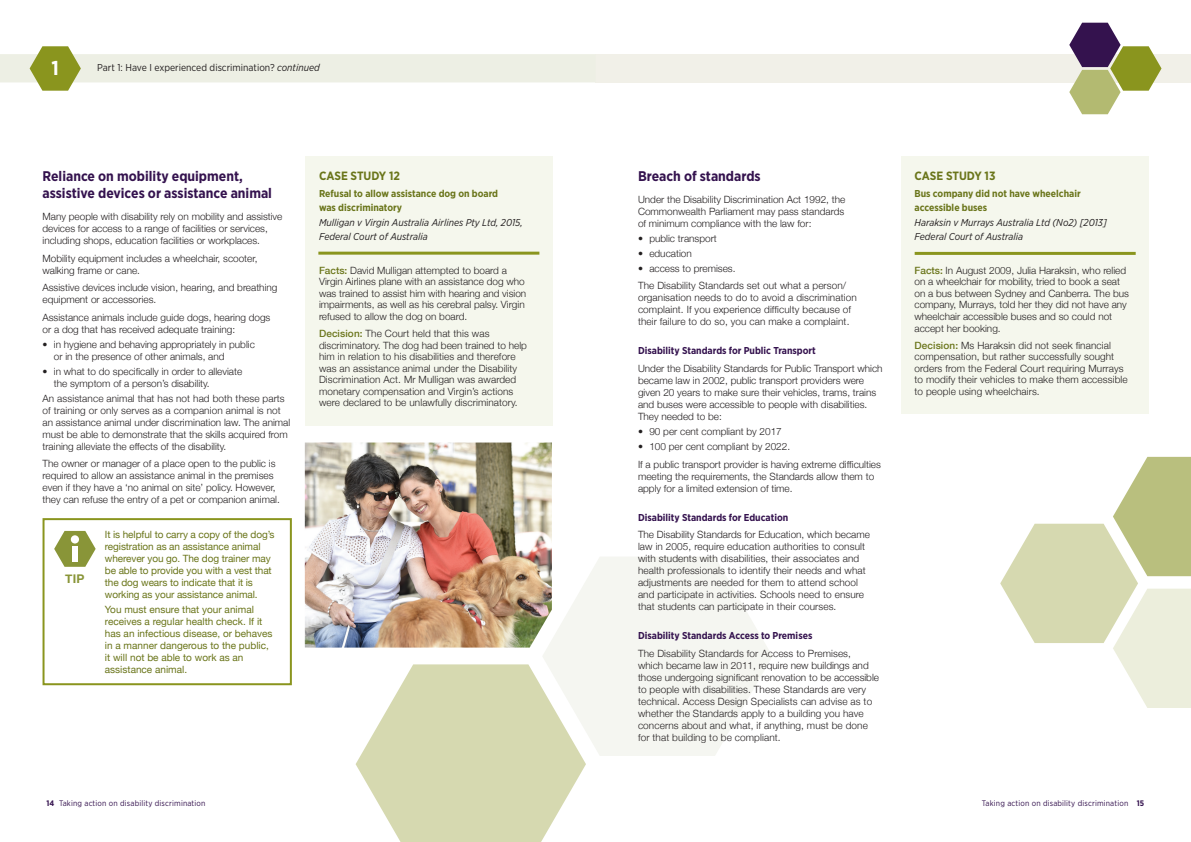
<style>
.page{position:relative;width:1191px;height:842px;background:#fff}
.page>*{position:absolute;margin:0;border:0;box-sizing:border-box;transform-origin:0 0}
.t1{font:700 20px "Gotham Narrow";color:#fff}
.t2{font:700 14px/16.8px "Gotham Narrow";color:#34124e}
.t3{font:700 12px "Gotham Narrow";color:#6a751a}
.t4{font:700 12px "Helvetica Neue";color:#899538}
.t5{font:300 10px/12px "Helvetica Neue";color:#231f20}
.t6{font:10px/12px "Helvetica Neue";letter-spacing:-.01em;color:#6a751a}
.t7{font:italic 10px/13.8px "Gotham Narrow";color:#231f20}
.t8{font:700 10px "Gotham Narrow";color:#34124e}
.t9{font:700 10px/13.8px "Gotham Narrow";color:#6a751a}
.t10{font:10px "Gotham Narrow";color:#231f20}
.t11{font:8px "Gotham Narrow";letter-spacing:.02em;color:#34124e}
.s1{font-style:italic}
.s2{font-weight:500;color:#6a751a}
.s3{font-weight:700}
</style>
<div class="page">
<div style="left:595px;top:54px;width:596px;height:29px;background:#f1f0e8"></div>
<svg style="left:1069px;top:23px;width:92px;height:91px"></svg>
<svg style="left:543px;top:557px;width:229px;height:199px;fill:#f5f6f1"></svg>
<svg style="left:1000px;top:457px;width:191px;height:251px"></svg>
<svg style="left:355px;top:664px;width:231px;height:178px;fill:#d6d9b0"></svg>
<div style="left:901px;top:156px;width:247px;height:258px;background:#f5f7ed"></div>
<hr style="left:914px;top:252px;width:221px;height:3px;background:#8a951e">
<div style="left:305px;top:156px;width:247px;height:270px;background:#f5f7ed"></div>
<hr style="left:318px;top:252px;width:221px;height:3px;background:#8a951e">
<svg style="left:0;top:46px;width:595px;height:45px"></svg>
<div style="left:43px;top:518px;width:249px;height:167px;border:2px solid #8a951e"></div>
<img style="left:305px;top:442px;width:247px;height:206px">
<svg style="left:54px;top:531px;width:42px;height:36px"></svg>
<div style="left:72px;top:546px;width:6px;height:15px;background:#fff"></div>
<div style="left:71px;top:535px;width:8px;height:8px;background:#fff;border-radius:50%"></div>
<h1 class="t1" style="left:52px;top:55px;width:9px">1</h1>
<p class="t10" style="left:97px;top:62px;width:224px">Part 1: Have I experienced discrimination? <span class="s1">continued</span></p>
<h2 class="t2" style="left:43px;top:168px;width:231px">Reliance on mobility equipment, assistive devices or assistance animal</h2>
<p class="t5" style="left:43px;top:210px;width:241px">Many people with disability rely on mobility and assistive devices for access to a range of facilities or services, including shops, education facilities or workplaces.</p>
<p class="t5" style="left:43px;top:252px;width:216px">Mobility equipment includes a wheelchair, scooter, walking frame or cane.</p>
<p class="t5" style="left:43px;top:282px;width:236px">Assistive devices include vision, hearing, and breathing equipment or accessories.</p>
<p class="t5" style="left:43px;top:311px;width:229px">Assistance animals include guide dogs, hearing dogs or a dog that has received adequate training:</p>
<p class="t5" style="left:54px;top:338px;width:202px;text-indent:-11px">• in hygiene and behaving appropriately in public or in the presence of other animals, and</p>
<p class="t5" style="left:54px;top:365px;width:190px;text-indent:-11px">• in what to do specifically in order to alleviate the symptom of a person’s disability.</p>
<p class="t5" style="left:43px;top:392px;width:249px">An assistance animal that has not had both these parts of training or only serves as a companion animal is not an assistance animal under discrimination law. The animal must be able to demonstrate that the skills acquired from training alleviate the effects of the disability.</p>
<p class="t5" style="left:43px;top:457px;width:239px">The owner or manager of a place open to the public is required to allow an assistance animal in the premises even if they have a ‘no animal on site’ policy. However, they can refuse the entry of a pet or companion animal.</p>
<p class="t6" style="left:105px;top:528px;width:171px">It is helpful to carry a copy of the dog’s registration as an assistance animal wherever you go. The dog trainer may be able to provide you with a vest that the dog wears to indicate that it is working as your assistance animal.</p>
<p class="t6" style="left:105px;top:603px;width:169px">You must ensure that your animal receives a regular health check. If it has an infectious disease, or behaves in a manner dangerous to the public, it will not be able to work as an assistance animal.</p>
<p class="t4" style="left:65px;top:571px;width:21px">TIP</p>
<p class="t3" style="left:319px;top:168px;width:83px">CASE STUDY 12</p>
<p class="t9" style="left:319px;top:187px;width:181px">Refusal to allow assistance dog on board was discriminatory</p>
<p class="t7" style="left:319px;top:215px;width:205px">Mulligan v Virgin Australia Airlines Pty Ltd, 2015,<br>Federal Court of Australia</p>
<p class="t5" style="left:319px;top:264px;width:209px;line-height:11.5px"><span class="s2">Facts:</span> David Mulligan attempted to board a Virgin Airlines plane with an assistance dog who was trained to assist him with hearing and vision impairments, as well as his cerebral palsy. Virgin refused to allow the dog on board.</p>
<p class="t5" style="left:319px;top:328px;width:209px;line-height:11.5px"><span class="s2">Decision:</span> The Court held that this was discriminatory. The dog had been trained to help him in relation to his disabilities and therefore was an assistance animal under the Disability Discrimination Act. Mr Mulligan was awarded monetary compensation and Virgin’s actions were declared to be unlawfully discriminatory.</p>
<h2 class="t2" style="left:638px;top:168px;width:124px">Breach of standards</h2>
<p class="t5" style="left:638px;top:194px;width:209px;text-align:justify">Under the Disability Discrimination Act 1992, the Commonwealth Parliament may pass standards of minimum compliance with the law for:</p>
<p class="t5" style="left:638px;top:232px;width:80px">• public transport</p>
<p class="t5" style="left:638px;top:247px;width:55px">• education</p>
<p class="t5" style="left:638px;top:259px;width:210px;line-height:17.7px">• access to premises.<br>The Disability Standards set out what a person/</p>
<p class="t5" style="left:638px;top:292px;width:220px">organisation needs to do to avoid a discrimination complaint. If you experience difficulty because of their failure to do so, you can make a complaint.</p>
<p class="t8" style="left:638px;top:345px;width:179px">Disability Standards for Public Transport</p>
<p class="t5" style="left:638px;top:362px;width:246px">Under the Disability Standards for Public Transport which became law in 2002, public transport providers were given 20 years to make sure their vehicles, trams, trains and buses were accessible to people with disabilities.<br>They needed to be:</p>
<p class="t5" style="left:638px;top:425px;width:145px">• 90 per cent compliant by 2017</p>
<p class="t5" style="left:638px;top:437px;width:244px;line-height:17.7px">• 100 per cent compliant by 2022.<br>If a public transport provider is having extreme difficulties</p>
<p class="t5" style="left:638px;top:470px;width:238px">meeting the requirements, the Standards allow them to apply for a limited extension of time.</p>
<p class="t8" style="left:638px;top:511px;width:152px">Disability Standards for Education</p>
<p class="t5" style="left:638px;top:528px;width:233px">The Disability Standards for Education, which became law in 2005, require education authorities to consult with students with disabilities, their associates and health professionals to identify their needs and what adjustments are needed for them to attend school and participate in activities. Schools need to ensure that students can participate in their courses.</p>
<p class="t8" style="left:638px;top:629px;width:176px">Disability Standards Access to Premises</p>
<p class="t5" style="left:638px;top:647px;width:242px">The Disability Standards for Access to Premises,<br>which became law in 2011, require new buildings and those undergoing significant renovation to be accessible to people with disabilities. These Standards are very technical. Access Design Specialists can advise as to whether the Standards apply to a building you have concerns about and what, if anything, must be done for that building to be compliant.</p>
<p class="t3" style="left:914px;top:168px;width:82px">CASE STUDY 13</p>
<p class="t9" style="left:914px;top:187px;width:168px">Bus company did not have wheelchair accessible buses</p>
<p class="t7" style="left:914px;top:215px;width:194px">Haraksin v Murrays Australia Ltd (No2) [2013]<br>Federal Court of Australia</p>
<p class="t5" style="left:914px;top:264px;width:216px;line-height:11.5px"><span class="s2">Facts:</span> In August 2009, Julia Haraksin, who relied on a wheelchair for mobility, tried to book a seat on a bus between Sydney and Canberra. The bus company, Murrays, told her they did not have any wheelchair accessible buses and so could not accept her booking.</p>
<p class="t5" style="left:914px;top:339px;width:215px;line-height:11.5px"><span class="s2">Decision:</span> Ms Haraksin did not seek financial compensation, but rather successfully sought orders from the Federal Court requiring Murrays to modify their vehicles to make them accessible to people using wheelchairs.</p>
<p class="t11" style="left:46px;top:798px;width:160px"><span class="s3">14</span> Taking action on disability discrimination</p>
<p class="t11" style="left:982px;top:798px;width:164px">Taking action on disability discrimination <span class="s3">15</span></p>
</div>
